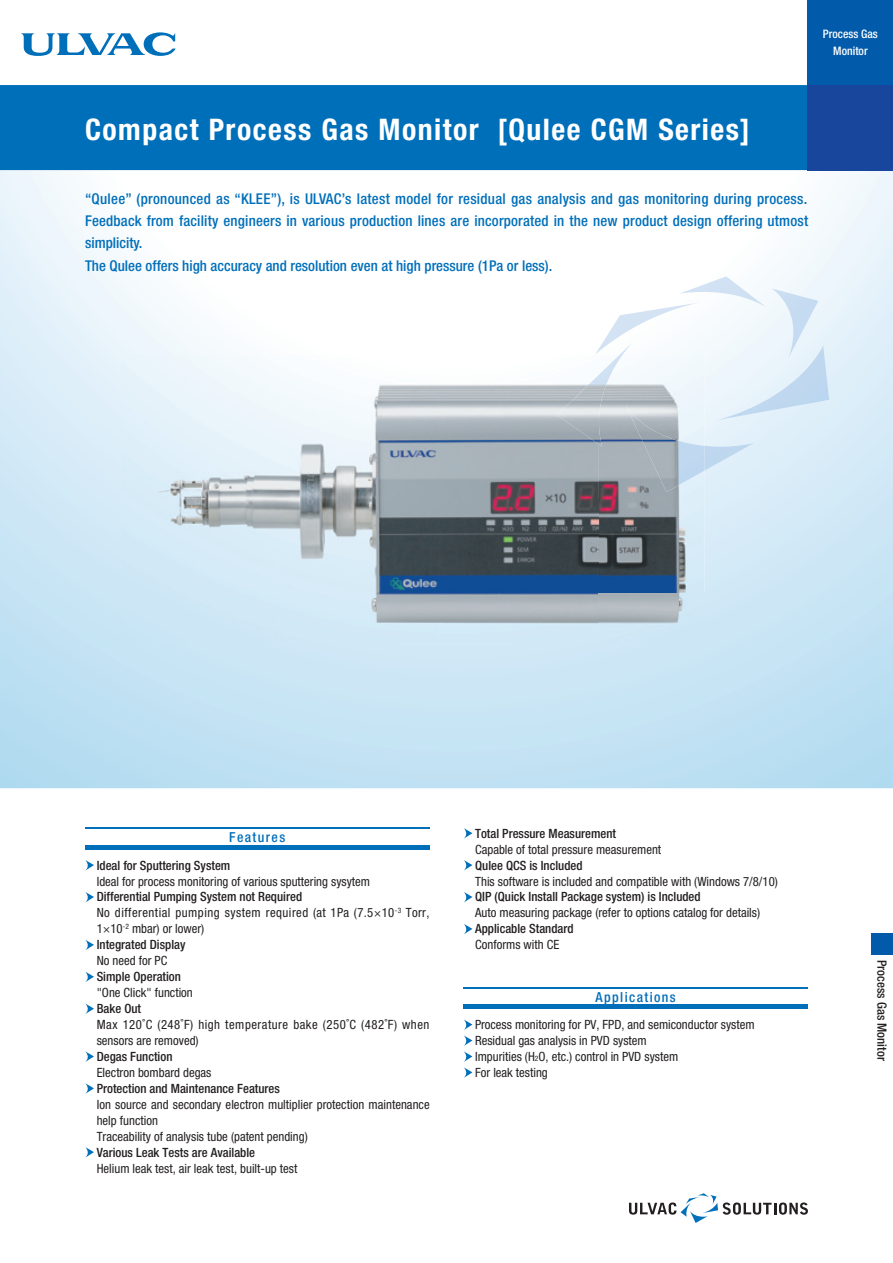
<style>
.page{position:relative;width:893px;height:1263px;background:#fff}
.page>*{position:absolute;margin:0;border:0;box-sizing:border-box;transform-origin:0 0}
.t1{font:700 condensed 29.7px "Helvetica Neue LT Std";letter-spacing:.05em;color:#fff}
.t2{font:500 condensed 14.85px/22.4px "Helvetica Neue LT Std";letter-spacing:.01em;color:#006fba}
.t3{font:500 condensed 13.8px "Helvetica Neue LT Std";letter-spacing:.1em;color:#006fba}
.t4{font:condensed 12.75px/15.9px "Helvetica Neue LT Std";color:#231f20}
.t5{font:500 condensed 12.75px "Helvetica Neue LT Std";color:#231f20}
.t6{font:condensed 12.75px/15.9px "Helvetica Neue LT Std";letter-spacing:.035em;color:#231f20}
.t7{font:condensed 12.75px/15.9px "Helvetica Neue LT Std";letter-spacing:.04em;color:#231f20}
.t8{font:500 condensed 11.7px/17px "Helvetica Neue LT Std";color:#fff;text-align:center}
.s1{font-weight:500}
.s2{font-size:7.5px}
</style>
<div class="page">
<svg style="left:0;top:170px;width:893px;height:618px"></svg>
<svg style="left:21px;top:32px;width:155px;height:24px"></svg>
<svg style="left:629px;top:1193px;width:179px;height:30px"></svg>
<div style="left:0;top:85px;width:808px;height:85px;background:#006fba"></div>
<svg style="left:705px;top:443px;width:49px;height:28px"></svg>
<svg style="left:595px;top:276px;width:234px;height:144px"></svg>
<svg style="left:85px;top:860px;width:9px;height:11px"></svg>
<svg style="left:85px;top:892px;width:9px;height:10px"></svg>
<svg style="left:85px;top:940px;width:9px;height:10px"></svg>
<svg style="left:85px;top:972px;width:9px;height:10px"></svg>
<svg style="left:85px;top:1003px;width:9px;height:11px"></svg>
<svg style="left:85px;top:1051px;width:9px;height:11px"></svg>
<svg style="left:85px;top:1083px;width:9px;height:11px"></svg>
<svg style="left:85px;top:1147px;width:9px;height:11px"></svg>
<svg style="left:464px;top:828px;width:8px;height:11px"></svg>
<svg style="left:464px;top:860px;width:8px;height:11px"></svg>
<svg style="left:464px;top:892px;width:8px;height:10px"></svg>
<svg style="left:464px;top:924px;width:8px;height:10px"></svg>
<svg style="left:464px;top:1019px;width:8px;height:59px"></svg>
<hr style="left:463px;top:987px;width:345px;height:1px;background:#006fba">
<hr style="left:463px;top:1005px;width:345px;height:4px;background:#006fba">
<hr style="left:85px;top:828px;width:344px;height:1px;background:#006fba">
<hr style="left:85px;top:845px;width:344px;height:4px;background:#006fba">
<img style="left:122px;top:355px;width:583px;height:287px">
<img style="left:557px;top:355px;width:65px;height:92px">
<img style="left:626px;top:406px;width:79px;height:86px">
<div style="left:808px;top:0;width:85px;height:85px;background:#015aaa"></div>
<div style="left:808px;top:85px;width:85px;height:85px;background:#19469d"></div>
<div style="left:872px;top:933px;width:21px;height:22px;background:#015aaa"></div>
<p class="t8" style="left:823px;top:25px;width:56px">Process Gas<br>Monitor</p>
<h1 class="t1" style="left:85px;top:111px;width:666px">Compact Process Gas Monitor [Qulee CGM Series]</h1>
<p class="t2" style="left:85px;top:187px;width:725px">“Qulee” (pronounced as “KLEE”), is ULVAC’s latest model for residual gas analysis and gas monitoring during process.<br>Feedback from facility engineers in various production lines are incorporated in the new product design offering utmost simplicity.<br>The Qulee offers high accuracy and resolution even at high pressure (1Pa or less).</p>
<p class="t3" style="left:229px;top:829px;width:57px">Features</p>
<p class="t5" style="left:97px;top:857px;width:135px">Ideal for Sputtering System</p>
<p class="t4" style="left:97px;top:873px;width:275px">Ideal for process monitoring of various sputtering sysytem</p>
<p class="t6" style="left:97px;top:889px;width:334px"><span class="s1">Differential Pumping System not Required<br></span>No differential pumping system required (at 1Pa (7.5×10<sup>-3</sup> Torr, 1×10<sup>-2</sup> mbar) or lower)<br><span class="s1">Integrated Display</span></p>
<p class="t4" style="left:97px;top:953px;width:72px">No need for PC</p>
<p class="t5" style="left:97px;top:969px;width:86px">Simple Operation</p>
<p class="t4" style="left:97px;top:985px;width:98px">"One Click" function</p>
<p class="t5" style="left:97px;top:1001px;width:46px">Bake Out</p>
<p class="t7" style="left:97px;top:1016px;width:334px">Max 120˚C (248˚F) high temperature bake (250˚C (482˚F) when sensors are removed)</p>
<p class="t5" style="left:97px;top:1049px;width:77px">Degas Function</p>
<p class="t4" style="left:97px;top:1064px;width:116px">Electron bombard degas</p>
<p class="t5" style="left:97px;top:1081px;width:185px">Protection and Maintenance Features</p>
<p class="t4" style="left:97px;top:1096px;width:335px">Ion source and secondary electron multiplier protection maintenance help function<br>Traceability of analysis tube (patent pending)</p>
<p class="t5" style="left:97px;top:1144px;width:160px">Various Leak Tests are Available</p>
<p class="t4" style="left:97px;top:1160px;width:202px">Helium leak test, air leak test, built-up test</p>
<p class="t5" style="left:475px;top:825px;width:142px">Total Pressure Measurement</p>
<p class="t4" style="left:475px;top:841px;width:188px">Capable of total pressure measurement</p>
<p class="t5" style="left:475px;top:857px;width:109px">Qulee QCS is Included</p>
<p class="t4" style="left:475px;top:873px;width:304px">This software is included and compatible with (Windows 7/8/10)</p>
<p class="t5" style="left:475px;top:889px;width:227px">QIP (Quick Install Package system) is Included</p>
<p class="t4" style="left:475px;top:905px;width:286px">Auto measuring package (refer to options catalog for details)</p>
<p class="t5" style="left:475px;top:921px;width:100px">Applicable Standard</p>
<p class="t4" style="left:475px;top:937px;width:86px">Conforms with CE</p>
<p class="t3" style="left:596px;top:989px;width:82px">Applications</p>
<p class="t4" style="left:475px;top:1016px;width:281px">Process monitoring for PV, FPD, and semiconductor system Residual gas analysis in PVD system<br>Impurities (H<span class="s2">2</span>O, etc.) control in PVD system<br>For leak testing</p>
<p class="t5" style="left:890px;top:960px;width:102px;rotate:90deg">Process Gas Monitor</p>
</div>
